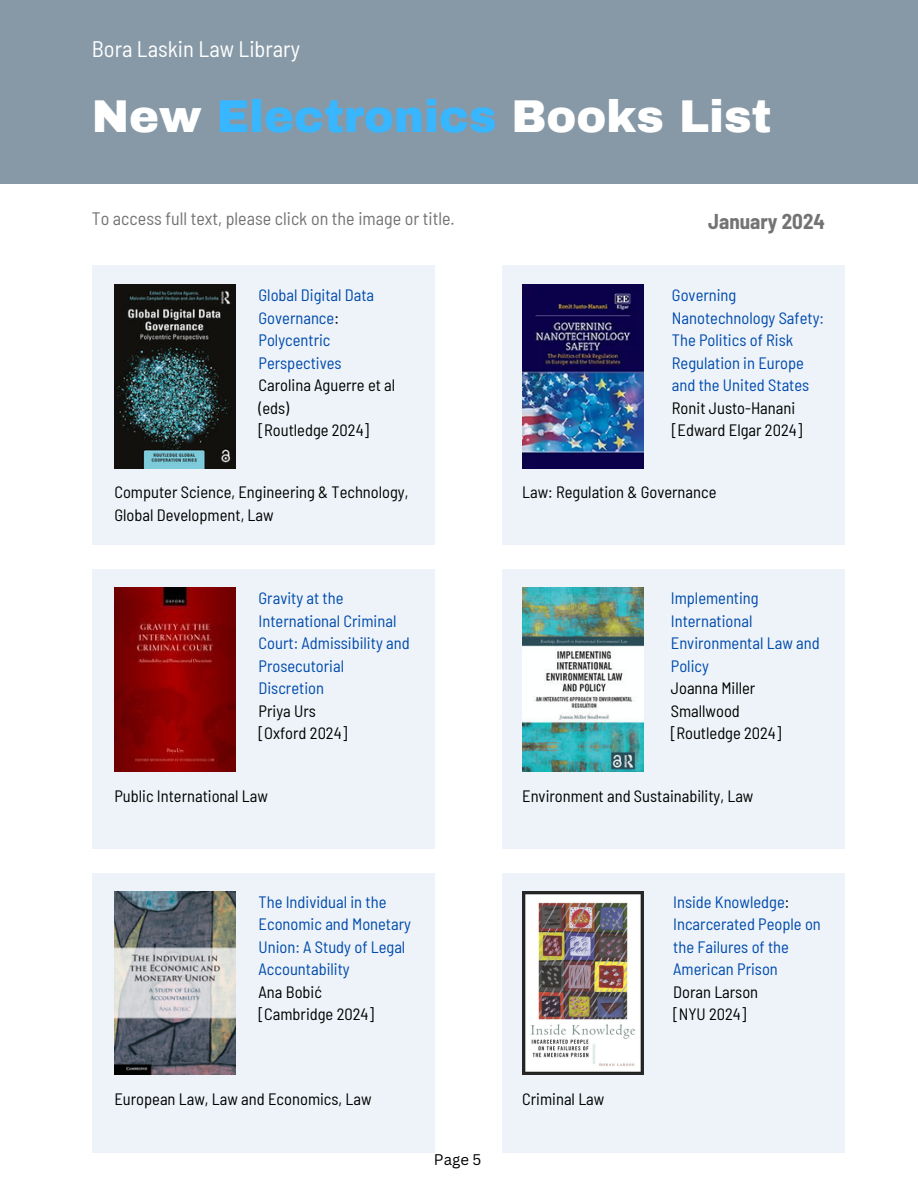
<style>
.page{position:relative;width:918px;height:1188px;background:#fff}
.page>*{position:absolute;margin:0;border:0;box-sizing:border-box;transform-origin:0 0}
.t1{font:900 45px "Archivo";color:#fff}
.t2{font:semi-condensed 22.5px "Barlow";color:#fff}
.t3{font:700 semi-condensed 21px "Barlow";color:#737373}
.t4{font:semi-condensed 18px "Barlow";color:#737373}
.t5{font:semi-condensed 16.5px/22.5px "Barlow";color:#004aad}
.t6{font:semi-condensed 16.5px/22.5px "Barlow";color:#000}
.t7{font:15px "Canva Sans";color:#000}
.s1{color:#38b6ff}
.s2{color:#000}
</style>
<div class="page">
<div style="left:0;top:0;width:918px;height:184px;background:#8799a7"></div>
<div style="left:92px;top:266px;width:343px;height:279px;background:#edf3f8"></div>
<div style="left:502px;top:266px;width:343px;height:279px;background:#edf3f8"></div>
<div style="left:92px;top:570px;width:343px;height:279px;background:#edf3f8"></div>
<div style="left:502px;top:570px;width:343px;height:279px;background:#edf3f8"></div>
<div style="left:92px;top:874px;width:343px;height:279px;background:#edf3f8"></div>
<div style="left:502px;top:874px;width:343px;height:279px;background:#edf3f8"></div>
<img style="left:114px;top:285px;width:122px;height:183px">
<img style="left:522px;top:285px;width:122px;height:183px">
<img style="left:522px;top:588px;width:122px;height:183px">
<img style="left:114px;top:892px;width:122px;height:183px">
<img style="left:522px;top:892px;width:122px;height:183px">
<img style="left:114px;top:588px;width:122px;height:183px">
<h2 class="t2" style="left:92px;top:35px;width:210px">Bora Laskin Law Library</h2>
<h1 class="t1" style="left:92px;top:93px;width:681px">New <span class="s1">Electronics</span> Books List</h1>
<p class="t4" style="left:92px;top:207px;width:364px">To access full text, please click on the image or title.</p>
<p class="t5" style="left:259px;top:283px;width:117px">Global Digital Data<br>Governance<span class="s2">:<br></span>Polycentric<br>Perspectives</p>
<p class="t6" style="left:259px;top:373px;width:138px">Carolina Aguerre et al (eds)<br>[Routledge 2024]</p>
<p class="t3" style="left:708px;top:208px;width:118px">January 2024</p>
<p class="t5" style="left:672px;top:283px;width:154px">Governing<br>Nanotechnology Safety:<br>The Politics of Risk<br>Regulation in Europe and the United States</p>
<p class="t6" style="left:672px;top:396px;width:132px">Ronit Justo-Hanani [Edward Elgar 2024]</p>
<p class="t6" style="left:114px;top:480px;width:296px">Computer Science, Engineering &amp; Technology,<br>Global Development, Law</p>
<p class="t6" style="left:522px;top:480px;width:196px">Law: Regulation &amp; Governance</p>
<p class="t5" style="left:259px;top:586px;width:153px">Gravity at the<br>International Criminal<br>Court: Admissibility and<br>Prosecutorial<br>Discretion</p>
<p class="t6" style="left:259px;top:699px;width:90px">Priya Urs [Oxford 2024]</p>
<p class="t5" style="left:671px;top:586px;width:150px">Implementing<br>International<br>Environmental Law and<br>Policy</p>
<p class="t6" style="left:671px;top:676px;width:112px">Joanna Miller<br>Smallwood [Routledge 2024]</p>
<p class="t6" style="left:114px;top:784px;width:155px">Public International Law</p>
<p class="t6" style="left:522px;top:784px;width:233px">Environment and Sustainability, Law</p>
<p class="t5" style="left:259px;top:890px;width:154px">The Individual in the<br>Economic and Monetary<br>Union: A Study of Legal<br>Accountability</p>
<p class="t6" style="left:259px;top:980px;width:117px">Ana Bobić [Cambridge 2024]</p>
<p class="t6" style="left:114px;top:1087px;width:259px">European Law, Law and Economics, Law</p>
<p class="t6" style="left:522px;top:1087px;width:84px">Criminal Law</p>
<p class="t7" style="left:434px;top:1149px;width:49px">Page 5</p>
<p class="t5" style="left:673px;top:890px;width:149px">Inside Knowledge<span class="s2">:<br></span>Incarcerated People on the Failures of the<br>American Prison</p>
<p class="t6" style="left:673px;top:980px;width:87px">Doran Larson [NYU 2024]</p>
</div>
